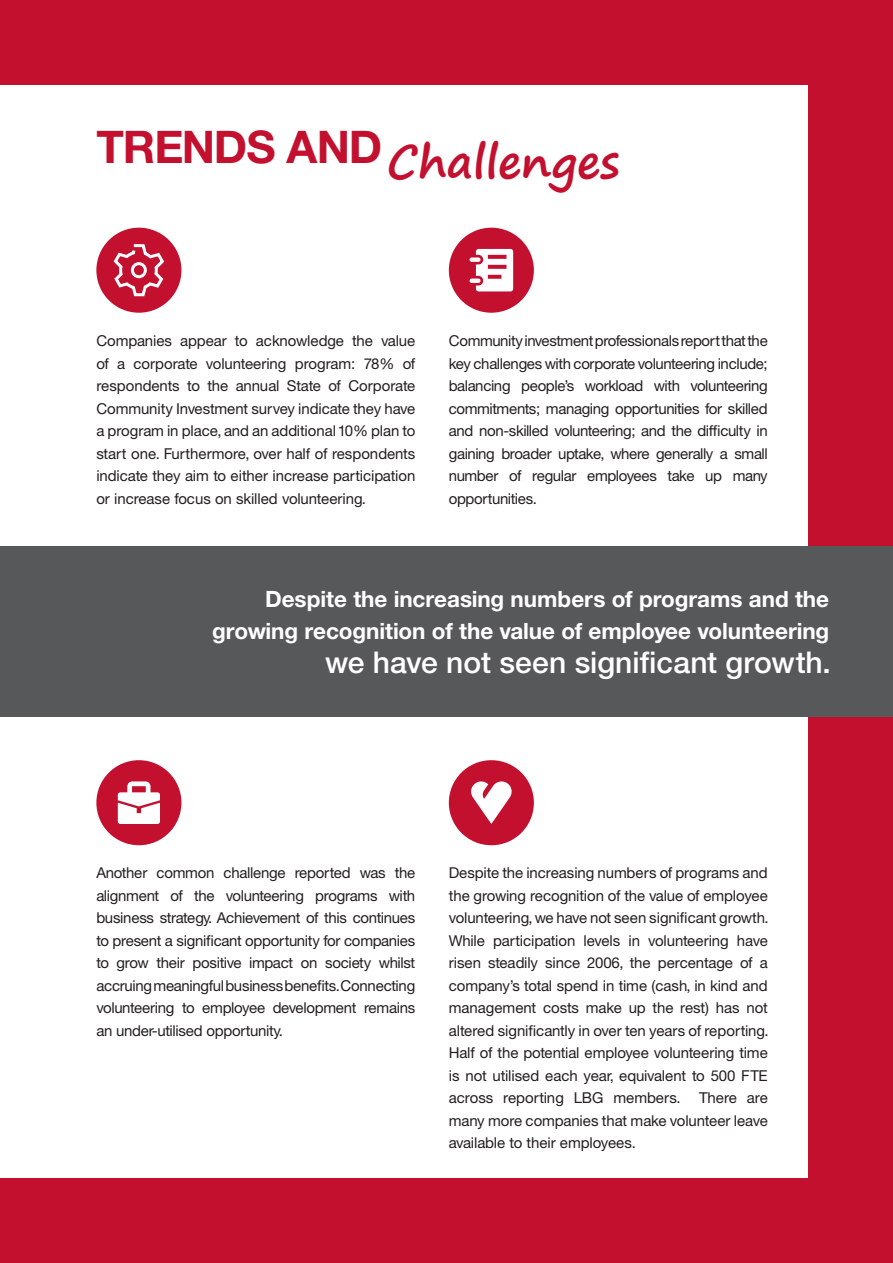
<style>
.page{position:relative;width:893px;height:1263px;background:#c3102f}
.page>*{position:absolute;margin:0;border:0;box-sizing:border-box;transform-origin:0 0}
.t1{font:700 45px "Segoe Print";color:#c3102f}
.t2{font:700 45px "Helvetica Neue";letter-spacing:-.025em;color:#c3102f}
.Body{font:500 30px "Helvetica Neue";color:#fff}
.Body-2{font:700 22.5px/31.5px "Helvetica Neue";color:#fff;text-align:right}
.Body-3{font:15px/22.5px "Helvetica Neue";letter-spacing:-.015em;color:#231f20;text-align:justify}
</style>
<div class="page">
<div style="left:0;top:85px;width:808px;height:1093px;background:#fff"></div>
<div style="left:0;top:546px;width:893px;height:170px;background:#57585a"></div>
<div style="left:449px;top:228px;width:85px;height:85px;background:#c3102f;border-radius:50%"></div>
<svg style="left:470px;top:249px;width:43px;height:42px"></svg>
<div style="left:96px;top:760px;width:85px;height:85px;background:#c3102f;border-radius:50%"></div>
<svg style="left:118px;top:781px;width:42px;height:43px"></svg>
<div style="left:449px;top:760px;width:85px;height:85px;background:#c3102f;border-radius:50%"></div>
<svg style="left:471px;top:781px;width:41px;height:43px"></svg>
<div style="left:96px;top:228px;width:85px;height:85px;background:#c3102f;border-radius:50%"></div>
<svg style="left:113px;top:244px;width:52px;height:53px"></svg>
<p class="t2" style="left:96px;top:119px;width:287px">TRENDS AND</p>
<p class="t1" style="left:387px;top:121px;width:234px">Challenges</p>
<p class="Body-3" style="left:96px;top:329px;width:320px">Companies appear to acknowledge the value of a corporate volunteering program: 78% of respondents to the annual State of Corporate Community Investment survey indicate they have a program in place, and an additional 10% plan to start one. Furthermore, over half of respondents indicate they aim to either increase participation or increase focus on skilled volunteering.</p>
<p class="Body-3" style="left:449px;top:329px;width:320px">Community investment professionals report that the key challenges with corporate volunteering include; balancing people’s workload with volunteering commitments; managing opportunities for skilled and non-skilled volunteering; and the difficulty in gaining broader uptake, where generally a small number of regular employees take up many opportunities.</p>
<p class="Body-2" style="left:212px;top:583px;width:618px">Despite the increasing numbers of programs and the growing recognition of the value of employee volunteering</p>
<p class="Body" style="left:325px;top:644px;width:507px">we have not seen significant growth.</p>
<p class="Body-3" style="left:96px;top:861px;width:320px">Another common challenge reported was the alignment of the volunteering programs with business strategy. Achievement of this continues to present a significant opportunity for companies to grow their positive impact on society whilst accruing meaningful business benefits. Connecting volunteering to employee development remains an under-utilised opportunity.</p>
<p class="Body-3" style="left:449px;top:861px;width:321px">Despite the increasing numbers of programs and the growing recognition of the value of employee volunteering, we have not seen significant growth.<br>While participation levels in volunteering have risen steadily since 2006, the percentage of a company’s total spend in time (cash, in kind and management costs make up the rest) has not altered significantly in over ten years of reporting.<br>Half of the potential employee volunteering time is not utilised each year, equivalent to 500 FTE across reporting LBG members. There are many more companies that make volunteer leave available to their employees.</p>
</div>
